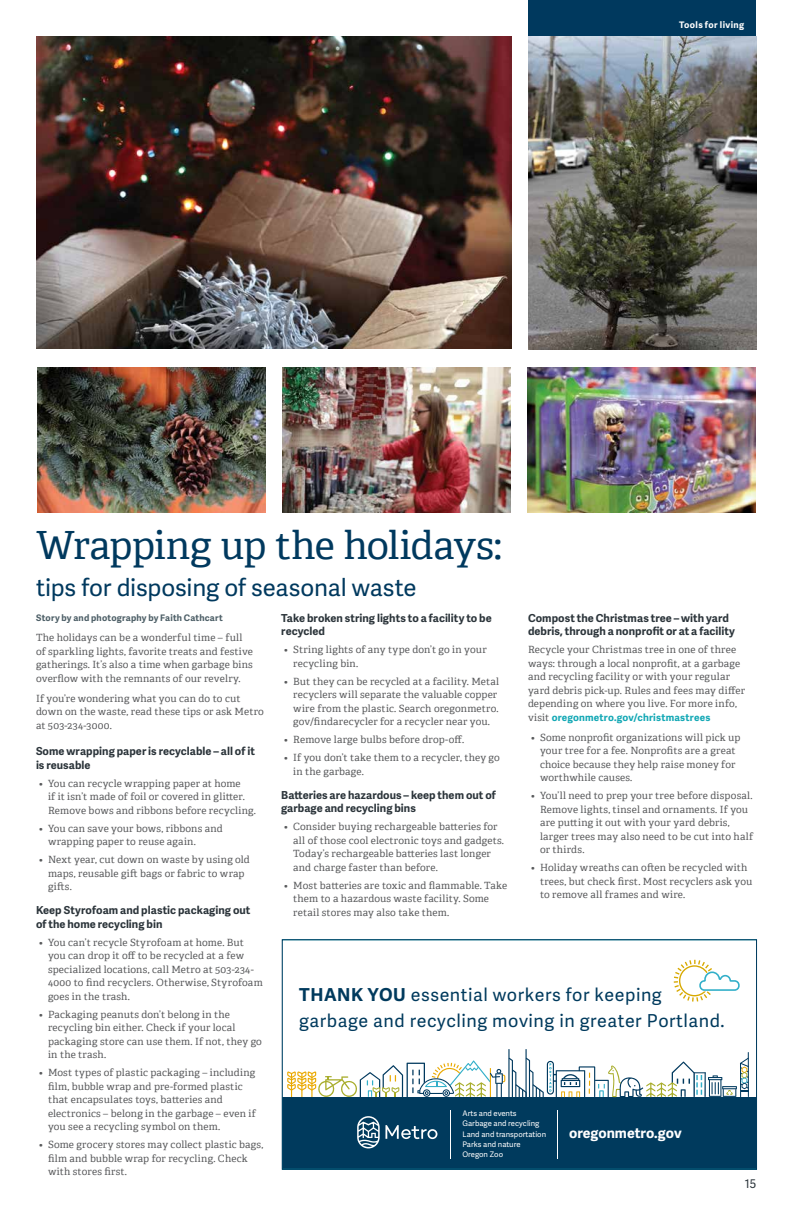
<style>
.page{position:relative;width:792px;height:1224px;background:#fff}
.page>*{position:absolute;margin:0;border:0;box-sizing:border-box;transform-origin:0 0}
.t1{font:39px "Adelle PE";letter-spacing:-.025em;color:#00395e}
.t2{font:24px "Adelle Sans";letter-spacing:-.005em;color:#00395e}
.t3{font:17.9px/25.7px "Adelle Sans";letter-spacing:.03em;color:#003a5d}
.t4{font:700 14.1px "Adelle Sans";color:#fff}
.t5{font:12px "Adelle Sans";color:#2c353b}
.t6{font:700 11px/13.5px "Adelle Sans";letter-spacing:.005em;color:#2c353b}
.t7{font:10px/13.5px "Adelle PE";letter-spacing:.015em;color:#58595b}
.t8{font:700 10px "Adelle Sans";letter-spacing:.015em;color:#13a8b5}
.t9{font:700 9px "Adelle Sans";letter-spacing:.02em;color:#4d5f67}
.t10{font:700 9px "Adelle Sans";letter-spacing:.04em;color:#fff}
.t11{font:7.7px/10.2px "Adelle Sans";color:#fff}
.s1{font-family:"Adelle PE";font-weight:400;color:#58595b}
.s2{font-weight:700}
</style>
<div class="page">
<img style="left:528px;top:36px;width:228px;height:313px">
<img style="left:527px;top:367px;width:228px;height:146px">
<img style="left:37px;top:367px;width:228px;height:146px">
<img style="left:282px;top:367px;width:228px;height:146px">
<img style="left:36px;top:36px;width:475px;height:312px">
<div style="left:528px;top:0;width:228px;height:36px;background:#00395e"></div>
<div style="left:282px;top:1097px;width:475px;height:72px;background:#003a5d"></div>
<svg style="left:674px;top:960px;width:66px;height:42px"></svg>
<hr style="left:508px;top:1049px;width:2px;height:48px;background:#00395e">
<hr style="left:526px;top:1049px;width:1px;height:48px;background:#00395e">
<hr style="left:557px;top:1110px;width:1px;height:49px;background:#fff">
<hr style="left:450px;top:1110px;width:1px;height:49px;background:#fff">
<svg style="left:287px;top:1052px;width:462px;height:96px"></svg>
<div style="left:282px;top:939px;width:475px;height:231px;border:1px solid #00395e"></div>
<p class="t10" style="left:679px;top:18px;width:66px">Tools for living</p>
<h1 class="t1" style="left:36px;top:516px;width:468px">Wrapping up the holidays:</h1>
<h2 class="t2" style="left:36px;top:571px;width:382px">tips for disposing of seasonal waste</h2>
<p class="t9" style="left:36px;top:611px;width:188px">Story by and photography by Faith Cathcart</p>
<p class="t7" style="left:36px;top:630px;width:219px">The holidays can be a wonderful time – full of sparkling lights, favorite treats and festive gatherings. It’s also a time when garbage bins overflow with the remnants of our revelry.</p>
<p class="t7" style="left:36px;top:691px;width:229px">If you’re wondering what you can do to cut down on the waste, read these tips or ask Metro at 503-234-3000.</p>
<p class="t6" style="left:36px;top:744px;width:220px">Some wrapping paper is recyclable – all of it is reusable</p>
<p class="t7" style="left:48px;top:776px;width:210px;text-indent:-9px">• You can recycle wrapping paper at home<br>if it isn’t made of foil or covered in glitter.<br>Remove bows and ribbons before recycling.</p>
<p class="t7" style="left:48px;top:821px;width:176px;text-indent:-9px">• You can save your bows, ribbons and wrapping paper to reuse again.</p>
<p class="t7" style="left:48px;top:852px;width:203px;text-indent:-9px">• Next year, cut down on waste by using old maps, reusable gift bags or fabric to wrap gifts.</p>
<p class="t6" style="left:36px;top:903px;width:216px">Keep Styrofoam and plastic packaging out of the home recycling bin</p>
<p class="t7" style="left:48px;top:935px;width:216px;text-indent:-9px">• You can’t recycle Styrofoam at home. But you can drop it off to be recycled at a few specialized locations, call Metro at 503-234- 4000 to find recyclers. Otherwise, Styrofoam goes in the trash.</p>
<p class="t7" style="left:48px;top:1007px;width:215px;text-indent:-9px">• Packaging peanuts don’t belong in the recycling bin either. Check if your local packaging store can use them. If not, they go in the trash.</p>
<p class="t7" style="left:48px;top:1065px;width:209px;text-indent:-9px">• Most types of plastic packaging – including film, bubble wrap and pre-formed plastic that encapsulates toys, batteries and electronics – belong in the garbage – even if you see a recycling symbol on them.</p>
<p class="t7" style="left:48px;top:1137px;width:217px;text-indent:-9px">• Some grocery stores may collect plastic bags, film and bubble wrap for recycling. Check with stores first.</p>
<p class="t6" style="left:281px;top:611px;width:212px">Take broken string lights to a facility to be recycled</p>
<p class="t7" style="left:293px;top:643px;width:195px;text-indent:-9px">• String lights of any type don’t go in your recycling bin.</p>
<p class="t7" style="left:293px;top:674px;width:207px;text-indent:-9px">• But they can be recycled at a facility. Metal recyclers will separate the valuable copper wire from the plastic. Search oregonmetro. gov/findarecycler for a recycler near you.</p>
<p class="t7" style="left:284px;top:733px;width:181px">• Remove large bulbs before drop-off.</p>
<p class="t7" style="left:293px;top:751px;width:208px;text-indent:-9px">• If you don’t take them to a recycler, they go in the garbage.</p>
<p class="t6" style="left:281px;top:788px;width:216px">Batteries are hazardous – keep them out of garbage and recycling bins</p>
<p class="t7" style="left:293px;top:820px;width:212px;text-indent:-9px">• Consider buying rechargeable batteries for all of those cool electronic toys and gadgets.<br>Today’s rechargeable batteries last longer and charge faster than before.</p>
<p class="t7" style="left:293px;top:878px;width:216px;text-indent:-9px">• Most batteries are toxic and flammable. Take them to a hazardous waste facility. Some retail stores may also take them.</p>
<p class="t6" style="left:528px;top:611px;width:209px">Compost the Christmas tree – with yard debris, through a nonprofit or at a facility</p>
<p class="t7" style="left:528px;top:643px;width:219px">Recycle your Christmas tree in one of three ways: through a local nonprofit, at a garbage and recycling facility or with your regular yard debris pick-up. Rules and fees may differ depending on where you live. For more info,</p>
<p class="t8" style="left:528px;top:710px;width:184px"><span class="s1">visit</span> oregonmetro.gov/christmastrees</p>
<p class="t7" style="left:540px;top:730px;width:202px;text-indent:-9px">• Some nonprofit organizations will pick up your tree for a fee. Nonprofits are a great choice because they help raise money for worthwhile causes.</p>
<p class="t7" style="left:540px;top:789px;width:215px;text-indent:-9px">• You’ll need to prep your tree before disposal.<br>Remove lights, tinsel and ornaments. If you are putting it out with your yard debris, larger trees may also need to be cut into half or thirds.</p>
<p class="t7" style="left:540px;top:861px;width:214px;text-indent:-9px">• Holiday wreaths can often be recycled with trees, but check first. Most recyclers ask you to remove all frames and wire.</p>
<h3 class="t3" style="left:299px;top:982px;width:427px"><span class="s2">THANK YOU</span> essential workers for keeping garbage and recycling moving in greater Portland.</h3>
<p class="t11" style="left:463px;top:1109px;width:85px">Arts and events<br>Garbage and recycling<br>Land and transportation<br>Parks and nature<br>Oregon Zoo</p>
<h3 class="t4" style="left:569px;top:1125px;width:114px">oregonmetro.gov</h3>
<p class="t5" style="left:745px;top:1175px;width:13px">15</p>
</div>
